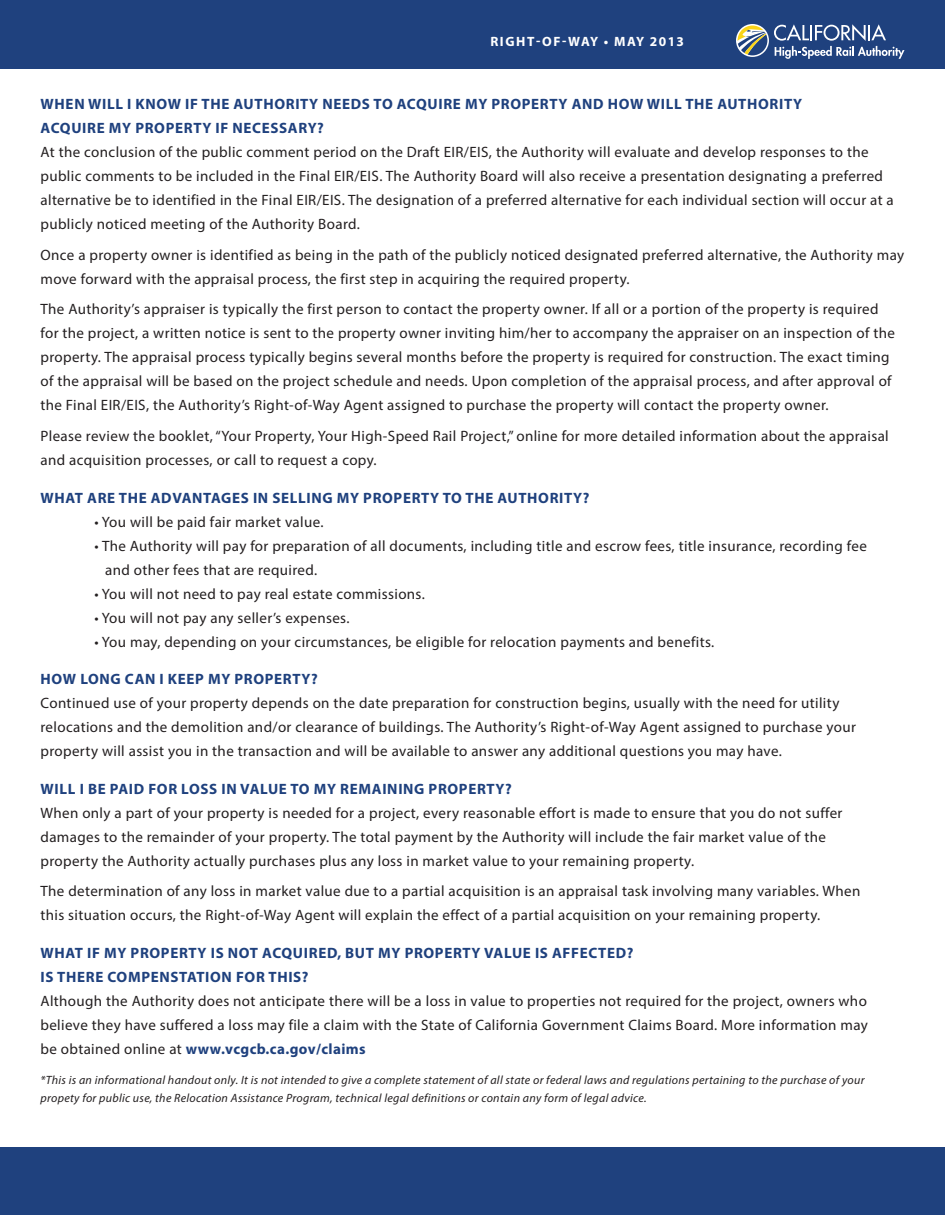
<style>
.page{position:relative;width:945px;height:1215px;background:#fff}
.page>*{position:absolute;margin:0;border:0;box-sizing:border-box;transform-origin:0 0}
.t1{font:15px/24px "Myriad Pro";letter-spacing:.025em;color:#231f20}
.t2{font:700 15px/24px "Myriad Pro";letter-spacing:.045em;color:#1f417e}
.t3{font:700 13.5px "Myriad Pro";letter-spacing:.11em;color:#fff}
.t4{font:italic 12px/18px "Myriad Pro";letter-spacing:.025em;color:#231f20}
.s1{font-weight:700;color:#1f417e}
</style>
<div class="page">
<div style="left:0;top:0;width:945px;height:68px;background:#1f417e"></div>
<div style="left:0;top:1148px;width:945px;height:67px;background:#1f417e"></div>
<svg style="left:736px;top:24px;width:168px;height:35px"></svg>
<p class="t3" style="left:490px;top:33px;width:195px">RIGHT-OF-WAY • MAY 2013</p>
<p class="t2" style="left:41px;top:91px;width:763px">WHEN WILL I KNOW IF THE AUTHORITY NEEDS TO ACQUIRE MY PROPERTY AND HOW WILL THE AUTHORITY<br>ACQUIRE MY PROPERTY IF NECESSARY?</p>
<p class="t1" style="left:40px;top:139px;width:855px">At the conclusion of the public comment period on the Draft EIR/EIS, the Authority will evaluate and develop responses to the public comments to be included in the Final EIR/EIS. The Authority Board will also receive a presentation designating a preferred alternative be to identified in the Final EIR/EIS. The designation of a preferred alternative for each individual section will occur at a publicly noticed meeting of the Authority Board.</p>
<p class="t1" style="left:40px;top:242px;width:865px">Once a property owner is identified as being in the path of the publicly noticed designated preferred alternative, the Authority may move forward with the appraisal process, the first step in acquiring the required property.</p>
<p class="t1" style="left:40px;top:297px;width:856px">The Authority’s appraiser is typically the first person to contact the property owner. If all or a portion of the property is required for the project, a written notice is sent to the property owner inviting him/her to accompany the appraiser on an inspection of the property. The appraisal process typically begins several months before the property is required for construction. The exact timing of the appraisal will be based on the project schedule and needs. Upon completion of the appraisal process, and after approval of the Final EIR/EIS, the Authority’s Right-of-Way Agent assigned to purchase the property will contact the property owner.</p>
<p class="t1" style="left:40px;top:424px;width:850px">Please review the booklet, “Your Property, Your High-Speed Rail Project,” online for more detailed information about the appraisal and acquisition processes, or call to request a copy.</p>
<p class="t2" style="left:41px;top:485px;width:550px">WHAT ARE THE ADVANTAGES IN SELLING MY PROPERTY TO THE AUTHORITY?</p>
<p class="t1" style="left:94px;top:509px;width:231px">• You will be paid fair market value.</p>
<p class="t1" style="left:105px;top:533px;width:763px;text-indent:-11px">• The Authority will pay for preparation of all documents, including title and escrow fees, title insurance, recording fee and other fees that are required.</p>
<p class="t1" style="left:94px;top:581px;width:332px">• You will not need to pay real estate commissions.</p>
<p class="t1" style="left:94px;top:605px;width:257px">• You will not pay any seller’s expenses.</p>
<p class="t1" style="left:94px;top:629px;width:621px">• You may, depending on your circumstances, be eligible for relocation payments and benefits.</p>
<p class="t2" style="left:41px;top:666px;width:279px">HOW LONG CAN I KEEP MY PROPERTY?</p>
<p class="t1" style="left:40px;top:691px;width:817px">Continued use of your property depends on the date preparation for construction begins, usually with the need for utility relocations and the demolition and/or clearance of buildings. The Authority’s Right-of-Way Agent assigned to purchase your property will assist you in the transaction and will be available to answer any additional questions you may have.</p>
<p class="t2" style="left:41px;top:776px;width:473px">WILL I BE PAID FOR LOSS IN VALUE TO MY REMAINING PROPERTY?</p>
<p class="t1" style="left:40px;top:800px;width:804px">When only a part of your property is needed for a project, every reasonable effort is made to ensure that you do not suffer damages to the remainder of your property. The total payment by the Authority will include the fair market value of the property the Authority actually purchases plus any loss in market value to your remaining property.</p>
<p class="t1" style="left:40px;top:879px;width:821px">The determination of any loss in market value due to a partial acquisition is an appraisal task involving many variables. When this situation occurs, the Right-of-Way Agent will explain the effect of a partial acquisition on your remaining property.</p>
<p class="t2" style="left:41px;top:940px;width:594px">WHAT IF MY PROPERTY IS NOT ACQUIRED, BUT MY PROPERTY VALUE IS AFFECTED?<br>IS THERE COMPENSTATION FOR THIS?</p>
<p class="t1" style="left:40px;top:988px;width:829px;text-align:justify">Although the Authority does not anticipate there will be a loss in value to properties not required for the project, owners who believe they have suffered a loss may file a claim with the State of California Government Claims Board. More information may be obtained online at <span class="s1">www.vcgcb.ca.gov/claims</span></p>
<p class="t4" style="left:40px;top:1071px;width:826px">*This is an informational handout only. It is not intended to give a complete statement of all state or federal laws and regulations pertaining to the purchase of your propety for public use, the Relocation Assistance Program, technical legal definitions or contain any form of legal advice.</p>
</div>
